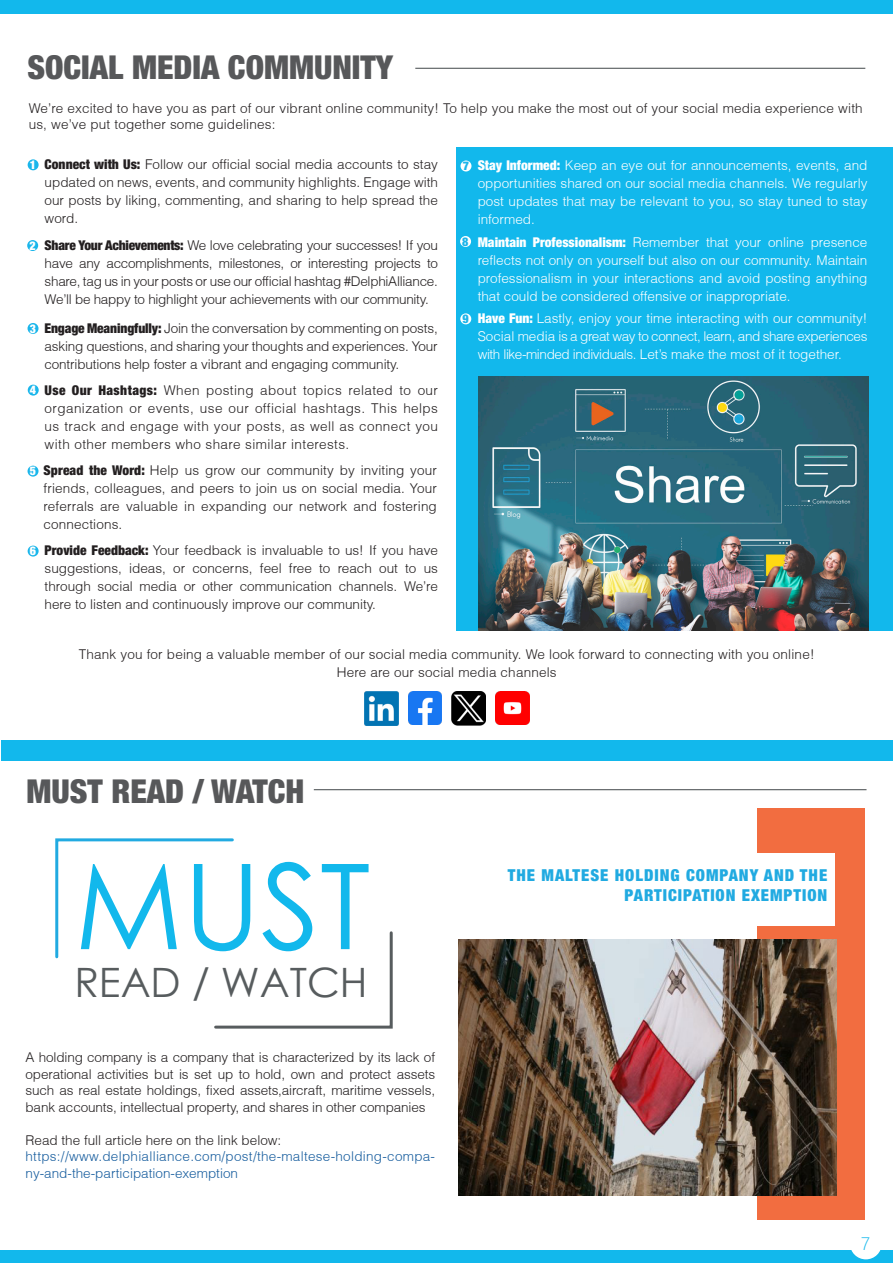
<style>
.page{position:relative;width:893px;height:1263px;background:#fff}
.page>*{position:absolute;margin:0;border:0;box-sizing:border-box;transform-origin:0 0}
.t1{font:118.5px "Century Gothic";color:#12b8ec}
.t2{font:40.5px "Century Gothic";color:#575c5e}
.t3{font:900 condensed 33px "Helvetica Neue LT Std";color:#57585a}
.t4{font:300 18px "Yu Gothic UI";color:#12b8ed}
.t5{font:900 condensed 16.5px/19.8px "Helvetica Neue LT Std";letter-spacing:.06em;color:#21aae1;text-align:right}
.t6{font:300 13.5px/18px "Helvetica";letter-spacing:.01em;color:#231f20;text-align:justify}
.t7{font:300 13.5px/18px "Helvetica";color:#fff;text-align:justify}
.t8{font:300 13.5px/16.5px "Helvetica";letter-spacing:.02em;color:#175d9e}
.t9{font:900 condensed 12px "Helvetica Neue LT Std";color:#fff}
.t10{font:900 condensed 12px "Helvetica Neue LT Std";color:#1cb5ea}
.s1{font-family:"Helvetica Neue LT Std";font-weight:900;font-stretch:condensed}
</style>
<div class="page">
<div style="left:0;top:1250px;width:893px;height:13px;background:#12b8ec"></div>
<div style="left:0;top:0;width:893px;height:14px;background:#12b8ec"></div>
<div style="left:851px;top:1229px;width:30px;height:29px;background:#fff;border-radius:50%"></div>
<div style="left:850px;top:1228px;width:32px;height:31px;border:2px solid #fff;border-radius:50%"></div>
<div style="left:28px;top:159px;width:11px;height:11px;background:#1ab6eb;border-radius:50%"></div>
<div style="left:1px;top:741px;width:891px;height:20px;background:#12b8ec"></div>
<div style="left:456px;top:147px;width:437px;height:484px;background:#12b8ec"></div>
<div style="left:757px;top:808px;width:108px;height:411px;background:#f26d40"></div>
<hr style="left:314px;top:789px;width:552px;height:1px;background:#575c5e">
<svg style="left:55px;top:838px;width:338px;height:191px"></svg>
<div style="left:473px;top:853px;width:361px;height:72px;background:#fff"></div>
<img style="left:459px;top:939px;width:378px;height:256px">
<hr style="left:415px;top:68px;width:450px;height:1px;background:#575c5e">
<img style="left:479px;top:376px;width:390px;height:254px">
<div style="left:27px;top:240px;width:11px;height:11px;background:#1ab6eb;border-radius:50%"></div>
<div style="left:28px;top:323px;width:11px;height:11px;background:#1ab6eb;border-radius:50%"></div>
<div style="left:28px;top:385px;width:11px;height:11px;background:#1ab6eb;border-radius:50%"></div>
<div style="left:28px;top:466px;width:11px;height:11px;background:#1ab6eb;border-radius:50%"></div>
<div style="left:460px;top:161px;width:11px;height:10px;background:#fff;border-radius:50%"></div>
<div style="left:460px;top:236px;width:11px;height:11px;background:#fff;border-radius:50%"></div>
<div style="left:460px;top:313px;width:11px;height:11px;background:#fff;border-radius:50%"></div>
<img style="left:364px;top:691px;width:34px;height:34px">
<img style="left:408px;top:691px;width:34px;height:34px">
<img style="left:452px;top:691px;width:34px;height:34px">
<img style="left:496px;top:691px;width:33px;height:34px">
<div style="left:28px;top:546px;width:11px;height:10px;background:#1ab6eb;border-radius:50%"></div>
<p class="t3" style="left:27px;top:47px;width:367px">SOCIAL MEDIA COMMUNITY</p>
<p class="t6" style="left:29px;top:100px;width:836px;line-height:16.5px">We’re excited to have you as part of our vibrant online community! To help you make the most out of your social media experience with us, we’ve put together some guidelines:</p>
<p class="t9" style="left:30px;top:157px;width:8px">1</p>
<p class="t9" style="left:29px;top:238px;width:8px">2</p>
<p class="t6" style="left:45px;top:155px;width:395px"><span class="s1">Connect with Us:</span> Follow our official social media accounts to stay updated on news, events, and community highlights. Engage with our posts by liking, commenting, and sharing to help spread the word.</p>
<p class="t6" style="left:45px;top:236px;width:395px"><span class="s1">Share Your Achievements:</span> We love celebrating your successes! If you have any accomplishments, milestones, or interesting projects to share, tag us in your posts or use our official hashtag #DelphiAlliance.<br>We’ll be happy to highlight your achievements with our community.</p>
<p class="t6" style="left:44px;top:319px;width:395px"><span class="s1">Engage Meaningfully:</span> Join the conversation by commenting on posts, asking questions, and sharing your thoughts and experiences. Your contributions help foster a vibrant and engaging community.</p>
<p class="t6" style="left:45px;top:381px;width:395px"><span class="s1">Use Our Hashtags:</span> When posting about topics related to our organization or events, use our official hashtags. This helps us track and engage with your posts, as well as connect you with other members who share similar interests.</p>
<p class="t6" style="left:44px;top:461px;width:395px"><span class="s1">Spread the Word:</span> Help us grow our community by inviting your friends, colleagues, and peers to join us on social media. Your referrals are valuable in expanding our network and fostering connections.</p>
<p class="t6" style="left:45px;top:541px;width:395px"><span class="s1">Provide Feedback:</span> Your feedback is invaluable to us! If you have suggestions, ideas, or concerns, feel free to reach out to us through social media or other communication channels. We’re here to listen and continuously improve our community.</p>
<p class="t9" style="left:30px;top:321px;width:8px">3</p>
<p class="t9" style="left:30px;top:383px;width:8px">4</p>
<p class="t9" style="left:30px;top:464px;width:8px">5</p>
<p class="t9" style="left:30px;top:543px;width:8px">6</p>
<p class="t10" style="left:463px;top:159px;width:8px">7</p>
<p class="t7" style="left:478px;top:157px;width:391px"><span class="s1">Stay Informed:</span> Keep an eye out for announcements, events, and opportunities shared on our social media channels. We regularly post updates that may be relevant to you, so stay tuned to stay informed.</p>
<p class="t10" style="left:462px;top:234px;width:8px">8</p>
<p class="t7" style="left:478px;top:233px;width:391px"><span class="s1">Maintain Professionalism:</span> Remember that your online presence reflects not only on yourself but also on our community. Maintain professionalism in your interactions and avoid posting anything that could be considered offensive or inappropriate.</p>
<p class="t10" style="left:462px;top:311px;width:8px">9</p>
<p class="t7" style="left:478px;top:309px;width:391px"><span class="s1">Have Fun:</span> Lastly, enjoy your time interacting with our community!<br>Social media is a great way to connect, learn, and share experiences with like-minded individuals. Let’s make the most of it together.</p>
<p class="t6" style="left:79px;top:645px;width:737px">Thank you for being a valuable member of our social media community. We look forward to connecting with you online!</p>
<p class="t6" style="left:337px;top:663px;width:221px">Here are our social media channels</p>
<p class="t3" style="left:27px;top:771px;width:279px">MUST READ / WATCH</p>
<p class="t1" style="left:74px;top:823px;width:298px">MUST</p>
<p class="t2" style="left:74px;top:954px;width:295px">READ / WATCH</p>
<p class="t6" style="left:26px;top:1049px;width:411px;line-height:16.5px">A holding company is a company that is characterized by its lack of operational activities but is set up to hold, own and protect assets such as real estate holdings, fixed assets,aircraft, maritime vessels, bank accounts, intellectual property, and shares in other companies</p>
<p class="t6" style="left:26px;top:1131px;width:257px">Read the full article here on the link below:</p>
<p class="t8" style="left:26px;top:1148px;width:411px">https://www.delphialliance.com/post/the-maltese-holding-compa&shy;ny-and-the-participation-exemption</p>
<p class="t5" style="left:508px;top:865px;width:321px">THE MALTESE HOLDING COMPANY AND THE<br>PARTICIPATION EXEMPTION</p>
<h3 class="t4" style="left:861px;top:1227px;width:10px">7</h3>
</div>
